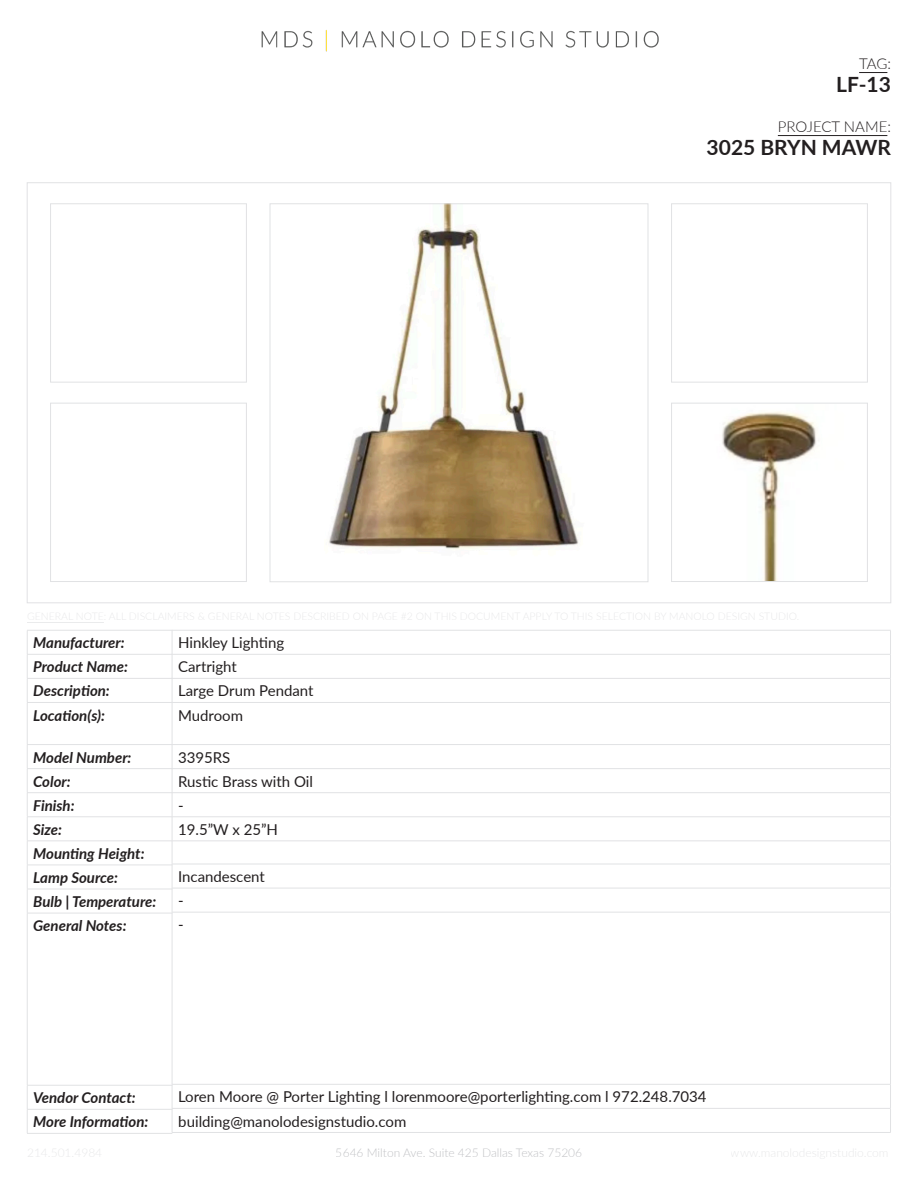
<style>
.page{position:relative;width:918px;height:1188px;background:#fff}
.page>*{position:absolute;margin:0;border:0;box-sizing:border-box;transform-origin:0 0}
.t1{font:700 21px "Lato";color:#231f20}
.t2{font:15px/24px "Lato";color:#231f20}
.t3{font:italic 700 15px/24px "Lato";color:#231f20}
.t4{font:300 15px "Lato";color:#231f20}
.t5{font:300 12px "Lato";color:#b0b1b5}
</style>
<div class="page">
<img style="left:261px;top:30px;width:398px;height:22px">
<svg style="left:859px;top:72px;width:28px;height:1px"></svg>
<hr style="left:778px;top:135px;width:109px;height:1px;background:#231f20">
<hr style="left:27px;top:630px;width:145px;height:1px;background:#e1e2e4">
<hr style="left:27px;top:654px;width:145px;height:1px;background:#e1e2e4">
<hr style="left:27px;top:678px;width:145px;height:1px;background:#e1e2e4">
<svg style="left:27px;top:631px;width:1px;height:71px"></svg>
<hr style="left:27px;top:702px;width:145px;height:1px;background:#e1e2e4">
<hr style="left:27px;top:703px;width:1px;height:41px;background:#e1e2e4">
<hr style="left:27px;top:744px;width:145px;height:1px;background:#e1e2e4">
<hr style="left:27px;top:768px;width:145px;height:1px;background:#e1e2e4">
<hr style="left:27px;top:792px;width:145px;height:1px;background:#e1e2e4">
<hr style="left:27px;top:817px;width:145px;height:1px;background:#e1e2e4">
<hr style="left:27px;top:841px;width:145px;height:1px;background:#e1e2e4">
<hr style="left:27px;top:865px;width:145px;height:1px;background:#e1e2e4">
<hr style="left:27px;top:889px;width:145px;height:1px;background:#e1e2e4">
<svg style="left:27px;top:745px;width:1px;height:168px"></svg>
<hr style="left:27px;top:913px;width:145px;height:1px;background:#e1e2e4">
<hr style="left:27px;top:913px;width:1px;height:172px;background:#e1e2e4">
<hr style="left:27px;top:1085px;width:145px;height:1px;background:#e1e2e4">
<hr style="left:27px;top:1109px;width:145px;height:1px;background:#e1e2e4">
<svg style="left:27px;top:1086px;width:1px;height:47px"></svg>
<hr style="left:27px;top:1133px;width:145px;height:1px;background:#e1e2e4">
<hr style="left:27px;top:622px;width:77px;height:1px;background:#b0b1b5">
<img style="left:329px;top:206px;width:250px;height:344px">
<div style="left:270px;top:204px;width:378px;height:378px;border:1px solid #e1e2e4"></div>
<div style="left:671px;top:204px;width:197px;height:178px;border:1px solid #e1e2e4"></div>
<img style="left:722px;top:411px;width:97px;height:169px">
<div style="left:671px;top:403px;width:197px;height:179px;border:1px solid #e1e2e4"></div>
<div style="left:50px;top:204px;width:197px;height:178px;border:1px solid #e1e2e4"></div>
<div style="left:50px;top:403px;width:197px;height:179px;border:1px solid #e1e2e4"></div>
<hr style="left:172px;top:630px;width:719px;height:1px;background:#e1e2e4">
<hr style="left:172px;top:654px;width:719px;height:1px;background:#e1e2e4">
<hr style="left:172px;top:678px;width:719px;height:1px;background:#e1e2e4">
<svg style="left:172px;top:631px;width:1px;height:71px"></svg>
<svg style="left:890px;top:631px;width:1px;height:71px"></svg>
<hr style="left:172px;top:702px;width:719px;height:1px;background:#e1e2e4">
<hr style="left:172px;top:703px;width:1px;height:41px;background:#e1e2e4">
<hr style="left:890px;top:703px;width:1px;height:41px;background:#e1e2e4">
<hr style="left:172px;top:744px;width:719px;height:1px;background:#e1e2e4">
<hr style="left:172px;top:768px;width:719px;height:1px;background:#e1e2e4">
<hr style="left:172px;top:792px;width:719px;height:1px;background:#e1e2e4">
<hr style="left:172px;top:817px;width:719px;height:1px;background:#e1e2e4">
<hr style="left:172px;top:841px;width:719px;height:1px;background:#e1e2e4">
<hr style="left:172px;top:864px;width:719px;height:1px;background:#e1e2e4">
<hr style="left:172px;top:888px;width:719px;height:1px;background:#e1e2e4">
<svg style="left:172px;top:745px;width:1px;height:167px"></svg>
<svg style="left:890px;top:745px;width:1px;height:167px"></svg>
<hr style="left:172px;top:912px;width:719px;height:1px;background:#e1e2e4">
<hr style="left:172px;top:912px;width:1px;height:172px;background:#e1e2e4">
<hr style="left:890px;top:912px;width:1px;height:172px;background:#e1e2e4">
<hr style="left:172px;top:1084px;width:719px;height:1px;background:#e1e2e4">
<hr style="left:172px;top:1108px;width:719px;height:1px;background:#e1e2e4">
<svg style="left:172px;top:1085px;width:1px;height:47px"></svg>
<svg style="left:890px;top:1085px;width:1px;height:47px"></svg>
<hr style="left:172px;top:1132px;width:719px;height:1px;background:#e1e2e4">
<p class="t4" style="left:859px;top:53px;width:33px">TAG:</p>
<h1 class="t1" style="left:836px;top:69px;width:56px">LF-13</h1>
<p class="t4" style="left:778px;top:116px;width:115px">PROJECT NAME:</p>
<h1 class="t1" style="left:707px;top:132px;width:186px">3025 BRYN MAWR</h1>
<p class="t3" style="left:33px;top:630px;width:96px">Manufacturer:<br>Product Name:<br>Description:<br>Location(s):</p>
<p class="t3" style="left:33px;top:745px;width:125px">Model Number:<br>Color:<br>Finish:<br>Size:<br>Mounting Height:<br>Lamp Source:<br>Bulb | Temperature:<br>General Notes:</p>
<p class="t2" style="left:178px;top:630px;width:137px">Hinkley Lighting<br>Cartright<br>Large Drum Pendant<br>Mudroom</p>
<p class="t2" style="left:178px;top:745px;width:137px">3395RS<br>Rustic Brass with Oil -<br>19.5”W x 25”H</p>
<p class="t2" style="left:178px;top:864px;width:88px">Incandescent -<br>-</p>
<p class="t3" style="left:33px;top:1085px;width:117px">Vendor Contact:<br>More Information:</p>
<p class="t2" style="left:178px;top:1084px;width:530px">Loren Moore @ Porter Lighting l lorenmoore@porterlighting.com l 972.248.7034</p>
<p class="t2" style="left:178px;top:1109px;width:230px">building@manolodesignstudio.com</p>
<p class="t5" style="left:336px;top:1145px;width:248px">5646 Milton Ave. Suite 425 Dallas Texas 75206</p>
</div>
